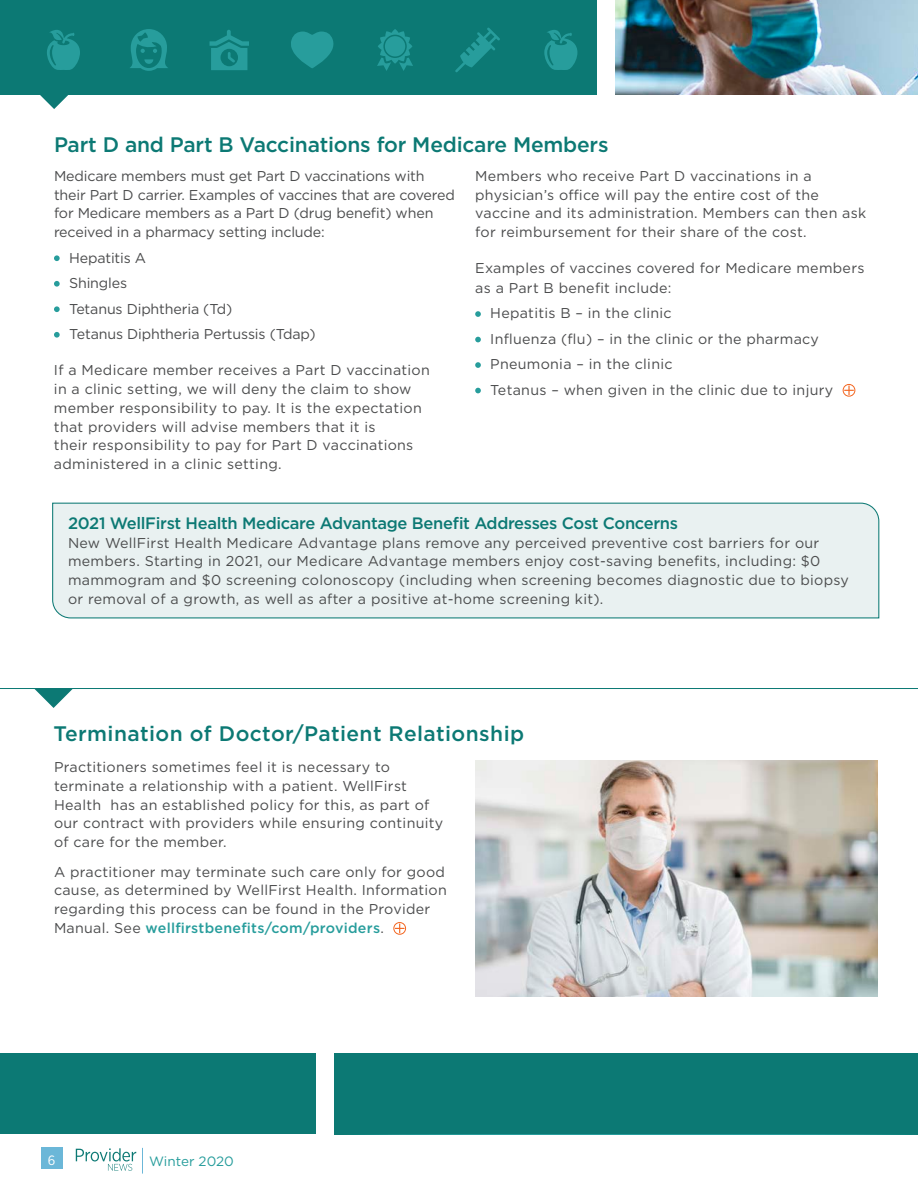
<style>
.page{position:relative;width:918px;height:1188px;background:#fff}
.page>*{position:absolute;margin:0;border:0;box-sizing:border-box;transform-origin:0 0}
._01_Article_Headline{font:500 21px "Gotham";letter-spacing:-.01em;color:#0c7974}
._01_Article_Headline-2{font:500 21px "Gotham";letter-spacing:.02em;color:#0c7974}
.Policy_Update_Body{font:500 16.5px "Gotham";letter-spacing:-.02em;color:#0c7974}
.Subhead_new{font:14.25px/18.8px "Gotham";letter-spacing:.02em;color:#4b4c4d}
.Policy_Update_Body-2{font:14.25px/18.8px "Gotham";letter-spacing:.02em;color:#4b4c4d}
.Subhead_new-2{font:14.25px/18.8px "Gotham";letter-spacing:-.01em;color:#4b4c4d}
._02_Body_Copy{font:14.25px/18.8px "Gotham";letter-spacing:.02em;color:#4b4c4d}
.t1{font:13.5px "Gotham";color:#279d9c}
.t2{font:13.5px "Gotham Narrow";color:#fff}
.s1{font-weight:500;color:#279d9c}
</style>
<div class="page">
<div style="left:0;top:0;width:597px;height:94px;background:#0c7974"></div>
<svg style="left:35px;top:94px;width:38px;height:15px"></svg>
<svg style="left:291px;top:31px;width:43px;height:37px"></svg>
<svg style="left:47px;top:30px;width:33px;height:40px"></svg>
<svg style="left:544px;top:30px;width:33px;height:40px"></svg>
<svg style="left:377px;top:29px;width:36px;height:42px"></svg>
<svg style="left:130px;top:29px;width:38px;height:42px"></svg>
<svg style="left:210px;top:30px;width:39px;height:40px"></svg>
<svg style="left:455px;top:28px;width:45px;height:44px"></svg>
<div style="left:335px;top:1053px;width:583px;height:81px;background:#0c7974"></div>
<div style="left:0;top:1053px;width:316px;height:81px;background:#0c7974"></div>
<div style="left:41px;top:1148px;width:21px;height:21px;background:#6bb7d8"></div>
<svg style="left:142px;top:1148px;width:1px;height:26px"></svg>
<svg style="left:76px;top:1148px;width:60px;height:23px"></svg>
<svg style="left:54px;top:255px;width:6px;height:6px"></svg>
<svg style="left:54px;top:281px;width:6px;height:6px"></svg>
<svg style="left:54px;top:306px;width:6px;height:6px"></svg>
<svg style="left:54px;top:332px;width:6px;height:6px"></svg>
<svg style="left:475px;top:311px;width:6px;height:6px"></svg>
<svg style="left:475px;top:337px;width:6px;height:5px"></svg>
<svg style="left:475px;top:362px;width:6px;height:6px"></svg>
<svg style="left:475px;top:388px;width:6px;height:5px"></svg>
<div style="left:843px;top:384px;width:12px;height:13px;border:1px solid #f36621;border-radius:50%"></div>
<svg style="left:844px;top:385px;width:10px;height:10px"></svg>
<div style="left:52px;top:502px;width:828px;height:117px;background:#e9f1f1"></div>
<img style="left:616px;top:0;width:302px;height:94px">
<div style="left:393px;top:922px;width:13px;height:13px;border:1px solid #f36621;border-radius:50%"></div>
<svg style="left:395px;top:924px;width:10px;height:9px"></svg>
<svg style="left:34px;top:689px;width:39px;height:19px"></svg>
<hr style="left:0;top:688px;width:918px;height:1px;background:#0c7974">
<img style="left:475px;top:761px;width:403px;height:236px">
<h1 class="_01_Article_Headline" style="left:54px;top:131px;width:556px">Part D and Part B Vaccinations for Medicare Members</h1>
<h2 class="Subhead_new-2" style="left:54px;top:166px;width:403px">Medicare members must get Part D vaccinations with their Part D carrier. Examples of vaccines that are covered for Medicare members as a Part D (drug benefit) when received in a pharmacy setting include:</h2>
<h2 class="Subhead_new-2" style="left:69px;top:248px;width:79px">Hepatitis A</h2>
<h2 class="Subhead_new-2" style="left:69px;top:273px;width:60px">Shingles</h2>
<h2 class="Subhead_new-2" style="left:69px;top:299px;width:165px">Tetanus Diphtheria (Td)</h2>
<h2 class="Subhead_new-2" style="left:69px;top:324px;width:248px">Tetanus Diphtheria Pertussis (Tdap)</h2>
<h2 class="Subhead_new" style="left:54px;top:361px;width:377px">If a Medicare member receives a Part D vaccination in a clinic setting, we will deny the claim to show member responsibility to pay. It is the expectation that providers will advise members that it is<br>their responsibility to pay for Part D vaccinations administered in a clinic setting.</h2>
<h2 class="Subhead_new" style="left:475px;top:166px;width:393px">Members who receive Part D vaccinations in a physician’s office will pay the entire cost of the vaccine and its administration. Members can then ask for reimbursement for their share of the cost.</h2>
<h2 class="Subhead_new" style="left:475px;top:258px;width:391px;line-height:19.5px">Examples of vaccines covered for Medicare members as a Part B benefit include:</h2>
<h2 class="Subhead_new" style="left:490px;top:304px;width:183px">Hepatitis B – in the clinic</h2>
<h2 class="Subhead_new" style="left:490px;top:329px;width:330px">Influenza (flu) – in the clinic or the pharmacy</h2>
<h2 class="Subhead_new" style="left:490px;top:355px;width:184px">Pneumonia – in the clinic</h2>
<h2 class="Subhead_new" style="left:490px;top:380px;width:344px">Tetanus – when given in the clinic due to injury</h2>
<p class="Policy_Update_Body" style="left:68px;top:512px;width:612px">2021 WellFirst Health Medicare Advantage Benefit Addresses Cost Concerns</p>
<p class="Policy_Update_Body-2" style="left:68px;top:533px;width:782px">New WellFirst Health Medicare Advantage plans remove any perceived preventive cost barriers for our members. Starting in 2021, our Medicare Advantage members enjoy cost-saving benefits, including: $0 mammogram and $0 screening colonoscopy (including when screening becomes diagnostic due to biopsy or removal of a growth, as well as after a positive at-home screening kit).</p>
<h1 class="_01_Article_Headline-2" style="left:53px;top:719px;width:472px">Termination of Doctor/Patient Relationship</h1>
<p class="Policy_Update_Body-2" style="left:54px;top:757px;width:391px">Practitioners sometimes feel it is necessary to terminate a relationship with a patient. WellFirst Health has an established policy for this, as part of our contract with providers while ensuring continuity of care for the member.</p>
<p class="_02_Body_Copy" style="left:54px;top:862px;width:394px">A practitioner may terminate such care only for good cause, as determined by WellFirst Health. Information regarding this process can be found in the Provider Manual. See <span class="s1">wellfirstbenefits/com/providers</span>.</p>
<p class="t2" style="left:48px;top:1152px;width:9px">6</p>
<p class="t1" style="left:149px;top:1153px;width:86px">Winter 2020</p>
</div>
